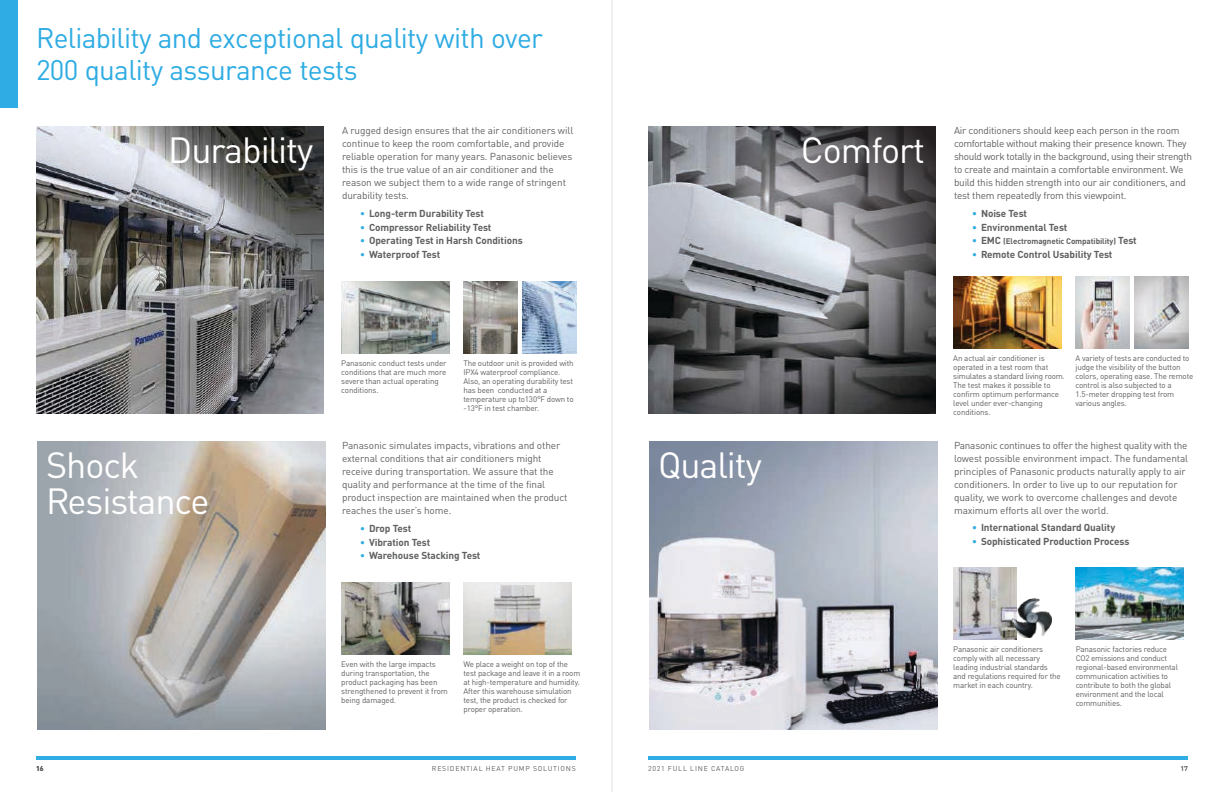
<style>
.page{position:relative;width:1224px;height:792px;background:#fff}
.page>*{position:absolute;margin:0;border:0;box-sizing:border-box;transform-origin:0 0}
.t1{font:36px "DINOT";letter-spacing:-.03em;color:#fff}
.標準{font:28px/32px "DINOT";letter-spacing:-.025em;color:#2eace3}
.t2{font:10px/13px "DINOT";letter-spacing:-.01em;color:#5f6062}
.t3{font:700 10px "DINOT";letter-spacing:-.01em;color:#5f6062}
.t4{font:8px/9px "DINOT";letter-spacing:-.02em;color:#5f6062}
.t5{font:700 8px "DINOT";letter-spacing:-.01em;color:#5f6062}
.t6{font:7px "DINOT";letter-spacing:.11em;color:#5f6062}
.t7{font:700 7px "DINOT";color:#5f6062}
.s1{color:#2eace3}
.s2{font-size:10px;color:#2eace3}
.s3{font-size:10px}
</style>
<div class="page">
<svg style="left:648px;top:126px;width:288px;height:288px;background:#737478"></svg>
<hr style="left:36px;top:756px;width:540px;height:4px;background:#2eace3">
<hr style="left:648px;top:756px;width:540px;height:4px;background:#2eace3">
<div style="left:0;top:0;width:18px;height:108px;background:#2eace3"></div>
<img style="left:36px;top:126px;width:288px;height:288px">
<img style="left:37px;top:442px;width:288px;height:288px">
<img style="left:649px;top:442px;width:288px;height:288px">
<img style="left:341px;top:281px;width:108px;height:72px">
<img style="left:953px;top:276px;width:108px;height:72px">
<img style="left:464px;top:281px;width:54px;height:72px">
<img style="left:523px;top:281px;width:54px;height:72px">
<img style="left:341px;top:582px;width:108px;height:72px">
<img style="left:953px;top:567px;width:63px;height:72px">
<img style="left:464px;top:582px;width:108px;height:72px">
<img style="left:1076px;top:567px;width:108px;height:72px">
<img style="left:1076px;top:276px;width:54px;height:72px">
<img style="left:1135px;top:276px;width:54px;height:72px">
<img style="left:1012px;top:599px;width:39px;height:39px">
<hr style="left:612px;top:0;width:1px;height:792px;background:#eeeeef">
<p class="標準" style="left:36px;top:22px;width:509px">Reliability and exceptional quality with over<br>200 quality assurance tests</p>
<p class="t2" style="left:342px;top:124px;width:233px">A rugged design ensures that the air conditioners will</p>
<p class="t2" style="left:342px;top:137px;width:224px">continue to keep the room comfortable, and provide</p>
<p class="t2" style="left:342px;top:150px;width:232px">reliable operation for many years. Panasonic believes this is the true value of an air conditioner and the reason we subject them to a wide range of stringent durability tests.</p>
<p class="t3" style="left:360px;top:207px;width:125px"><span class="s1">•</span> Long-term Durability Test</p>
<p class="t3" style="left:360px;top:220px;width:133px"><span class="s1">•</span> Compressor Reliability Test</p>
<p class="t3" style="left:360px;top:234px;width:164px"><span class="s1">•</span> Operating Test in Harsh Conditions</p>
<p class="t3" style="left:360px;top:248px;width:82px"><span class="s1">•</span> Waterproof Test</p>
<p class="t1" style="left:168px;top:127px;width:146px">Durability</p>
<p class="t1" style="left:801px;top:127px;width:126px">Comfort</p>
<p class="t2" style="left:954px;top:124px;width:239px">Air conditioners should keep each person in the room comfortable without making their presence known. They should work totally in the background, using their strength to create and maintain a comfortable environment. We build this hidden strength into our air conditioners, and test them repeatedly from this viewpoint.</p>
<p class="t3" style="left:972px;top:207px;width:57px"><span class="s1">•</span> Noise Test</p>
<p class="t3" style="left:972px;top:220px;width:97px"><span class="s1">•</span> Environmental Test</p>
<p class="t5" style="left:972px;top:236px;width:166px"><span class="s2">•</span> <span class="s3">EMC</span> (Electromagnetic Compatibility) <span class="s3">Test</span></p>
<p class="t3" style="left:972px;top:248px;width:142px"><span class="s1">•</span> Remote Control Usability Test</p>
<p class="t1" style="left:46px;top:442px;width:95px">Shock</p>
<p class="t1" style="left:46px;top:478px;width:165px">Resistance</p>
<p class="t4" style="left:341px;top:358px;width:107px">Panasonic conduct tests under</p>
<p class="t4" style="left:341px;top:367px;width:107px">conditions that are much more</p>
<p class="t4" style="left:341px;top:376px;width:99px">severe than actual operating</p>
<p class="t4" style="left:341px;top:385px;width:39px">conditions.</p>
<p class="t4" style="left:464px;top:358px;width:112px">The outdoor unit is provided with<br>IPX4 waterproof compliance.</p>
<p class="t4" style="left:464px;top:376px;width:112px">Also, an operating durability test has been conducted at a temperature up to130°F down to -13°F in test chamber.</p>
<p class="t2" style="left:342px;top:439px;width:227px">Panasonic simulates impacts, vibrations and other external conditions that air conditioners might receive during transportation. We assure that the quality and performance at the time of the final product inspection are maintained when the product reaches the user’s home.</p>
<p class="t3" style="left:360px;top:522px;width:53px"><span class="s1">•</span> Drop Test</p>
<p class="t3" style="left:360px;top:535px;width:72px"><span class="s1">•</span> Vibration Test</p>
<p class="t3" style="left:360px;top:549px;width:122px"><span class="s1">•</span> Warehouse Stacking Test</p>
<p class="t4" style="left:341px;top:659px;width:98px">Even with the large impacts during transportation, the product packaging has been</p>
<p class="t4" style="left:341px;top:686px;width:108px">strengthened to prevent it from being damaged.</p>
<p class="t4" style="left:464px;top:659px;width:118px">We place a weight on top of the test package and leave it in a room at high-temperature and humidity.</p>
<p class="t4" style="left:464px;top:686px;width:110px">After this warehouse simulation test, the product is checked for proper operation.</p>
<p class="t1" style="left:658px;top:442px;width:105px">Quality</p>
<p class="t4" style="left:953px;top:353px;width:113px">An actual air conditioner is operated in a test room that simulates a standard living room.<br>The test makes it possible to confirm optimum performance</p>
<p class="t4" style="left:953px;top:398px;width:91px">level under ever-changing conditions.</p>
<p class="t4" style="left:1076px;top:353px;width:116px">A variety of tests are conducted to</p>
<p class="t4" style="left:1076px;top:362px;width:107px">judge the visibility of the button</p>
<p class="t4" style="left:1076px;top:371px;width:119px">colors, operating ease. The remote</p>
<p class="t4" style="left:1076px;top:380px;width:100px">control is also subjected to a<br>1.5-meter dropping test from various angles.</p>
<p class="t2" style="left:954px;top:439px;width:236px">Panasonic continues to offer the highest quality with the lowest possible environment impact. The fundamental principles of Panasonic products naturally apply to air conditioners. In order to live up to our reputation for quality, we work to overcome challenges and devote maximum efforts all over the world.</p>
<p class="t3" style="left:972px;top:521px;width:145px"><span class="s1">•</span> International Standard Quality</p>
<p class="t3" style="left:972px;top:534px;width:159px"><span class="s1">•</span> Sophisticated Production Process</p>
<p class="t4" style="left:953px;top:644px;width:109px">Panasonic air conditioners comply with all necessary leading industrial standards and regulations required for the market in each country.</p>
<p class="t4" style="left:1076px;top:644px;width:104px">Panasonic factories reduce<br>CO2 emissions and conduct regional-based environmental communication activities to contribute to both the global</p>
<p class="t4" style="left:1076px;top:689px;width:90px">environment and the local communities.</p>
<p class="t7" style="left:36px;top:764px;width:9px">16</p>
<p class="t6" style="left:432px;top:764px;width:145px">RESIDENTIAL HEAT PUMP SOLUTIONS</p>
<p class="t6" style="left:648px;top:764px;width:98px">2021 FULL LINE CATALOG</p>
<p class="t7" style="left:1180px;top:764px;width:9px">17</p>
</div>
